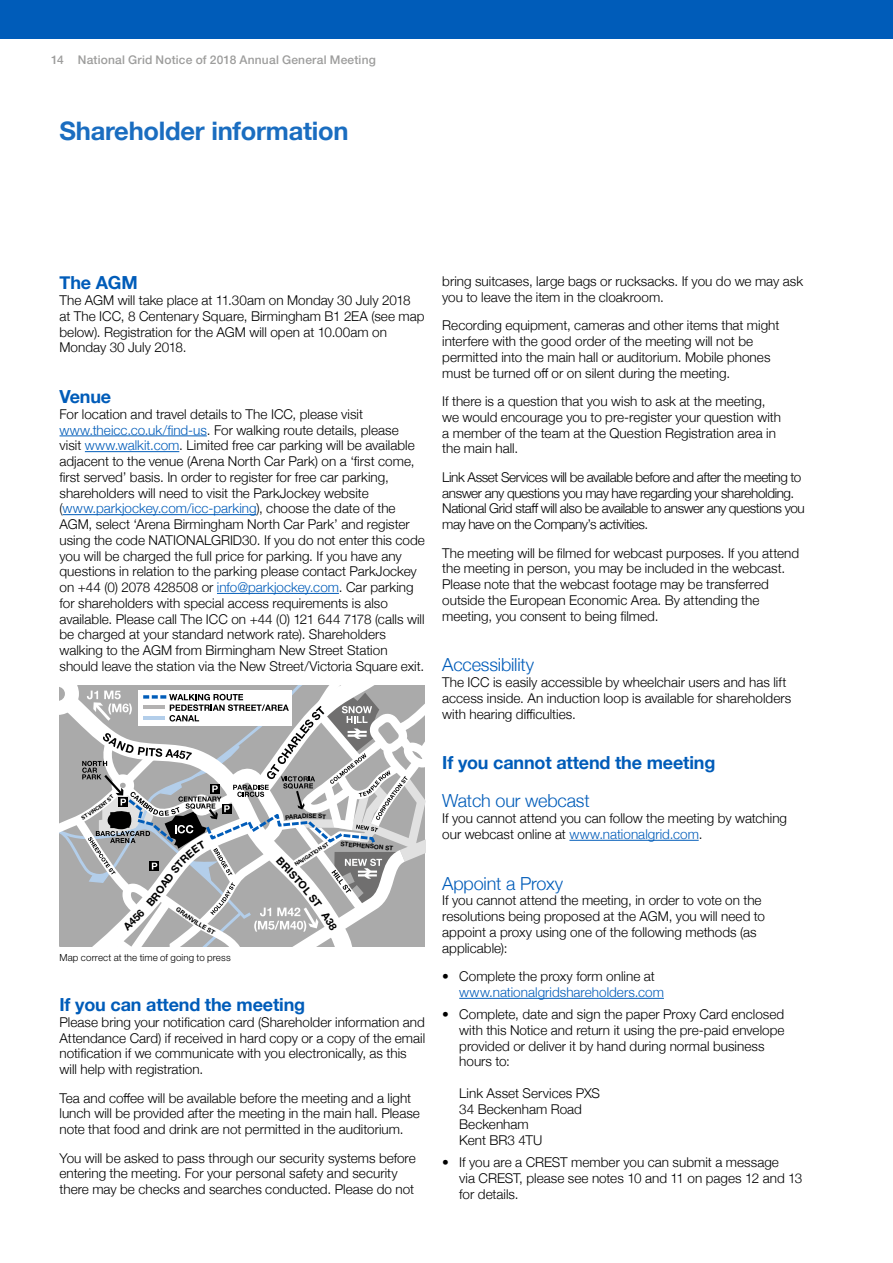
<style>
.page{position:relative;width:893px;height:1263px;background:#fff}
.page>*{position:absolute;margin:0;border:0;box-sizing:border-box;transform-origin:0 0}
._01_Page_Heading_20p{font:700 25.5px "Helvetica Neue";letter-spacing:-.01em;color:#1a6dc0}
._03_Body_Heading_H1{font:700 18px "Helvetica Neue";letter-spacing:-.01em;color:#005cb9}
._03_Body_Heading_H1-2{font:300 18px "Helvetica Neue";letter-spacing:-.01em;color:#005cb9}
._04_Body_Copy_9_10_5{font:300 13.5px/15.8px "Helvetica Neue";color:#000}
._04_Body_Copy_9_10_5-2{font:300 13.5px/15.8px "Helvetica Neue";letter-spacing:-.03em;color:#000}
.t1{font:300 13.5px/15.8px "Helvetica Neue";color:#005cb9}
.t2{font:500 12px "Helvetica Neue LT Std";letter-spacing:.015em;color:#9d9d9c}
._12_Body_Copy_6_5pt{font:300 9.75px "Helvetica Neue LT Std";letter-spacing:.01em;color:#000}
.t3{font:700 6.3px "Helvetica Neue";color:#000}
.t4{font:700 5.25px "Helvetica Neue";color:#000}
.s1{color:#005cb9}
.s2{color:#000}
</style>
<div class="page">
<div style="left:0;top:0;width:893px;height:39px;background:#005cb9"></div>
<hr style="left:60px;top:436px;width:147px;height:1px;background:#005cb9">
<hr style="left:85px;top:451px;width:94px;height:1px;background:#005cb9">
<hr style="left:63px;top:514px;width:193px;height:1px;background:#005cb9">
<hr style="left:217px;top:593px;width:122px;height:1px;background:#005cb9">
<hr style="left:569px;top:840px;width:130px;height:1px;background:#005cb9">
<hr style="left:459px;top:998px;width:205px;height:1px;background:#005cb9">
<svg style="left:60px;top:685px;width:365px;height:262px"></svg>
<p class="t2" style="left:51px;top:52px;width:326px">14 National Grid Notice of 2018 Annual General Meeting</p>
<p class="_01_Page_Heading_20p" style="left:60px;top:110px;width:290px">Shareholder information</p>
<p class="_03_Body_Heading_H1" style="left:60px;top:269px;width:80px">The AGM</p>
<p class="_04_Body_Copy_9_10_5" style="left:60px;top:291px;width:367px">The AGM will take place at 11.30am on Monday 30 July 2018 at The ICC, 8 Centenary Square, Birmingham B1 2EA (see map below). Registration for the AGM will open at 10.00am on Monday 30 July 2018.</p>
<p class="_03_Body_Heading_H1" style="left:60px;top:382px;width:53px">Venue</p>
<p class="_04_Body_Copy_9_10_5" style="left:60px;top:405px;width:367px">For location and travel details to The ICC, please visit <span class="s1">www.theicc.co.uk/find-us</span>. For walking route details, please<br>visit <span class="s1">www.walkit.com</span>. Limited free car parking will be available adjacent to the venue (Arena North Car Park) on a ‘first come, first served’ basis. In order to register for free car parking, shareholders will need to visit the ParkJockey website (<span class="s1">www.parkjockey.com/icc-parking</span>), choose the date of the AGM, select ‘Arena Birmingham North Car Park’ and register using the code NATIONALGRID30. If you do not enter this code you will be charged the full price for parking. If you have any questions in relation to the parking please contact ParkJockey on +44 (0) 2078 428508 or <span class="s1">info@parkjockey.com</span>. Car parking for shareholders with special access requirements is also available. Please call The ICC on +44 (0) 121 644 7178 (calls will be charged at your standard network rate). Shareholders walking to the AGM from Birmingham New Street Station should leave the station via the New Street/Victoria Square exit.</p>
<p class="_12_Body_Copy_6_5pt" style="left:60px;top:951px;width:173px">Map correct at the time of going to press</p>
<p class="t3" style="left:307px;top:811px;width:3px">I</p>
<p class="t4" style="left:293px;top:861px;width:41px;rotate:-33deg">NAVIGATION ST</p>
<p class="t3" style="left:341px;top:839px;width:54px;rotate:5deg">STEPHENSON ST</p>
<p class="_03_Body_Heading_H1" style="left:60px;top:990px;width:247px">If you can attend the meeting</p>
<p class="_04_Body_Copy_9_10_5" style="left:60px;top:1013px;width:367px">Please bring your notification card (Shareholder information and Attendance Card) if received in hard copy or a copy of the email notification if we communicate with you electronically, as this will help with registration.</p>
<p class="_04_Body_Copy_9_10_5" style="left:60px;top:1089px;width:362px">Tea and coffee will be available before the meeting and a light lunch will be provided after the meeting in the main hall. Please note that food and drink are not permitted in the auditorium.</p>
<p class="_04_Body_Copy_9_10_5" style="left:60px;top:1149px;width:358px">You will be asked to pass through our security systems before entering the meeting. For your personal safety and security there may be checks and searches conducted. Please do not</p>
<p class="_04_Body_Copy_9_10_5" style="left:442px;top:272px;width:362px">bring suitcases, large bags or rucksacks. If you do we may ask you to leave the item in the cloakroom.</p>
<p class="_04_Body_Copy_9_10_5" style="left:442px;top:317px;width:339px">Recording equipment, cameras and other items that might interfere with the good order of the meeting will not be permitted into the main hall or auditorium. Mobile phones must be turned off or on silent during the meeting.</p>
<p class="_04_Body_Copy_9_10_5" style="left:442px;top:392px;width:340px">If there is a question that you wish to ask at the meeting, we would encourage you to pre-register your question with a member of the team at the Question Registration area in the main hall.</p>
<p class="_04_Body_Copy_9_10_5-2" style="left:442px;top:468px;width:364px">Link Asset Services will be available before and after the meeting to answer any questions you may have regarding your shareholding.<br>National Grid staff will also be available to answer any questions you may have on the Company’s activities.</p>
<p class="_04_Body_Copy_9_10_5" style="left:442px;top:544px;width:358px">The meeting will be filmed for webcast purposes. If you attend the meeting in person, you may be included in the webcast.<br>Please note that the webcast footage may be transferred outside the European Economic Area. By attending the meeting, you consent to being filmed.</p>
<p class="_03_Body_Heading_H1-2" style="left:442px;top:650px;width:93px">Accessibility</p>
<p class="_04_Body_Copy_9_10_5" style="left:442px;top:673px;width:350px">The ICC is easily accessible by wheelchair users and has lift access inside. An induction loop is available for shareholders with hearing difficulties.</p>
<p class="_03_Body_Heading_H1" style="left:442px;top:749px;width:275px">If you cannot attend the meeting</p>
<p class="_03_Body_Heading_H1-2" style="left:442px;top:786px;width:149px">Watch our webcast</p>
<p class="_04_Body_Copy_9_10_5" style="left:442px;top:809px;width:346px">If you cannot attend you can follow the meeting by watching our webcast online at <span class="s1">www.nationalgrid.com</span>.</p>
<p class="_03_Body_Heading_H1-2" style="left:442px;top:869px;width:122px">Appoint a Proxy</p>
<p class="_04_Body_Copy_9_10_5" style="left:442px;top:892px;width:324px">If you cannot attend the meeting, in order to vote on the resolutions being proposed at the AGM, you will need to appoint a proxy using one of the following methods (as applicable):</p>
<p class="t1" style="left:459px;top:967px;width:206px;text-indent:-17px"><span class="s2">• Complete the proxy form online at </span>www.nationalgridshareholders.com</p>
<p class="_04_Body_Copy_9_10_5" style="left:459px;top:1005px;width:327px;text-indent:-17px">• Complete, date and sign the paper Proxy Card enclosed with this Notice and return it using the pre-paid envelope provided or deliver it by hand during normal business hours to:</p>
<p class="_04_Body_Copy_9_10_5" style="left:459px;top:1084px;width:142px">Link Asset Services PXS<br>34 Beckenham Road<br>Beckenham<br>Kent BR3 4TU</p>
<p class="_04_Body_Copy_9_10_5" style="left:459px;top:1153px;width:345px;text-indent:-17px">• If you are a CREST member you can submit a message<br>via CREST, please see notes 10 and 11 on pages 12 and 13 for details.</p>
</div>
